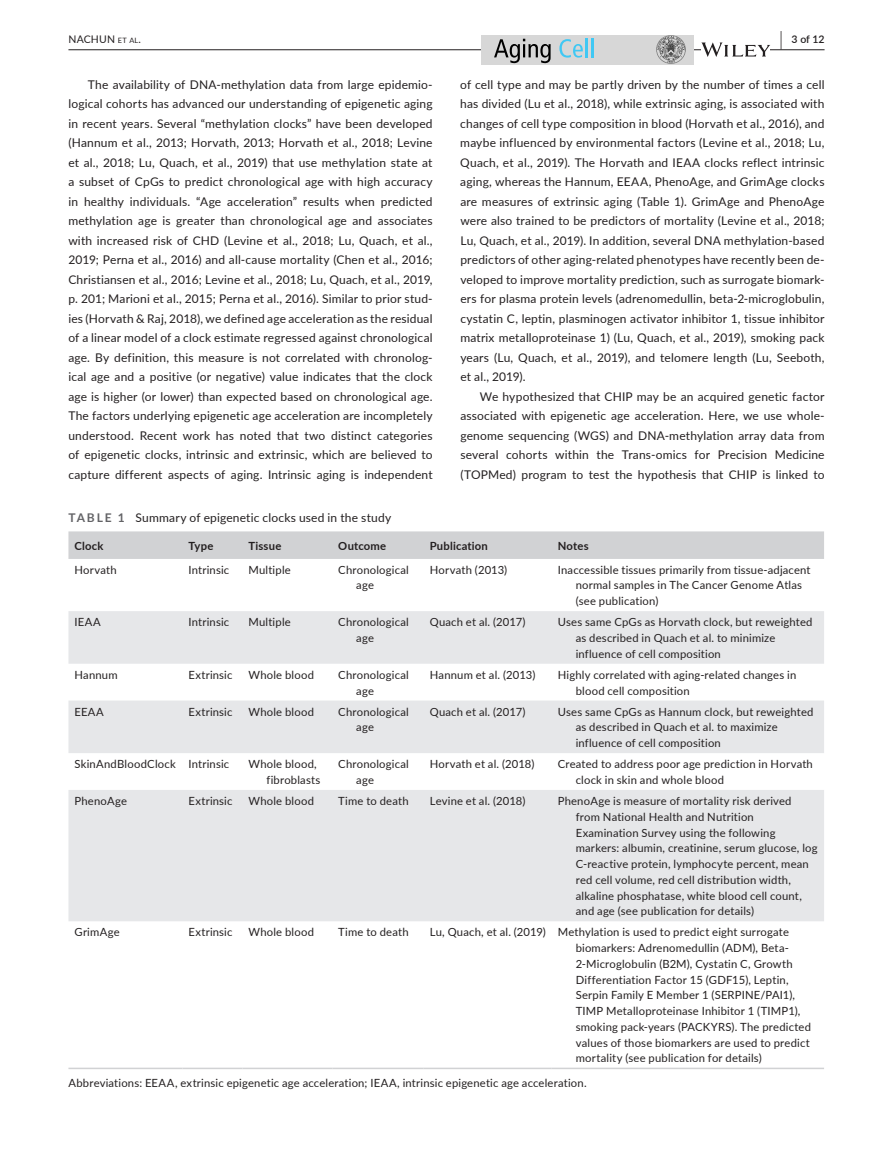
<style>
.page{position:relative;width:893px;height:1174px;background:#fff}
.page>*{position:absolute;margin:0;border:0;box-sizing:border-box;transform-origin:0 0}
.t1{font:12px/19.5px "Lato";letter-spacing:.015em;color:#231f20;text-align:justify}
.t2{font:11.25px/15.8px "Lato";letter-spacing:.015em;color:#231f20}
.t3{font:700 11.25px "Lato";letter-spacing:.02em;color:#231f20}
.t4{font:10.5px "Lato";letter-spacing:.02em;color:#231f20}
.t5{font:600 10.5px "Lato";color:#231f20}
.s1{font-size:7.35px}
.s2{font-size:19.5px}
.s3{font-weight:700;color:#636366}
</style>
<div class="page">
<hr style="left:68px;top:49px;width:756px;height:1px;background:#231f20">
<div style="left:481px;top:35px;width:213px;height:29px;background:#d7d7d7"></div>
<svg style="left:494px;top:39px;width:57px;height:24px"></svg>
<svg style="left:559px;top:39px;width:24px;height:19px"></svg>
<hr style="left:585px;top:38px;width:3px;height:19px;background:#40c8f4">
<svg style="left:591px;top:38px;width:2px;height:19px"></svg>
<img style="left:657px;top:35px;width:28px;height:29px">
<svg style="left:701px;top:42px;width:69px;height:15px"></svg>
<div style="left:68px;top:531px;width:756px;height:28px;background:#d1d2d4"></div>
<svg style="left:68px;top:611px;width:756px;height:310px;fill:#e6e7e9"></svg>
<hr style="left:68px;top:1067px;width:114px;height:2px;background:#d1d2d4">
<hr style="left:182px;top:1067px;width:60px;height:2px;background:#d1d2d4">
<hr style="left:242px;top:1067px;width:90px;height:2px;background:#d1d2d4">
<hr style="left:332px;top:1067px;width:92px;height:2px;background:#d1d2d4">
<hr style="left:424px;top:1067px;width:128px;height:2px;background:#d1d2d4">
<hr style="left:552px;top:1067px;width:272px;height:2px;background:#d1d2d4">
<p class="t4" style="left:68px;top:31px;width:74px">NACHUN <span class="s1">et al</span>.</p>
<p class="t5" style="left:780px;top:31px;width:46px"><span class="s2">|</span> 3 of 12</p>
<p class="t1" style="left:68px;top:74px;width:366px;text-indent:20px">The availability of DNA-methylation data from large epidemio&shy;logical cohorts has advanced our understanding of epigenetic aging in recent years. Several “methylation clocks” have been developed (Hannum et al., 2013; Horvath, 2013; Horvath et al., 2018; Levine et al., 2018; Lu, Quach, et al., 2019) that use methylation state at a subset of CpGs to predict chronological age with high accuracy in healthy individuals. “Age acceleration” results when predicted methylation age is greater than chronological age and associates with increased risk of CHD (Levine et al., 2018; Lu, Quach, et al., 2019; Perna et al., 2016) and all-cause mortality (Chen et al., 2016; Christiansen et al., 2016; Levine et al., 2018; Lu, Quach, et al., 2019, p. 201; Marioni et al., 2015; Perna et al., 2016). Similar to prior stud&shy;ies (Horvath &amp; Raj, 2018), we defined age acceleration as the residual of a linear model of a clock estimate regressed against chronological age. By definition, this measure is not correlated with chronolog&shy;ical age and a positive (or negative) value indicates that the clock age is higher (or lower) than expected based on chronological age.<br>The factors underlying epigenetic age acceleration are incompletely understood. Recent work has noted that two distinct categories of epigenetic clocks, intrinsic and extrinsic, which are believed to capture different aspects of aging. Intrinsic aging is independent</p>
<p class="t1" style="left:460px;top:74px;width:366px">of cell type and may be partly driven by the number of times a cell has divided (Lu et al., 2018), while extrinsic aging, is associated with changes of cell type composition in blood (Horvath et al., 2016), and maybe influenced by environmental factors (Levine et al., 2018; Lu, Quach, et al., 2019). The Horvath and IEAA clocks reflect intrinsic aging, whereas the Hannum, EEAA, PhenoAge, and GrimAge clocks are measures of extrinsic aging (Table 1). GrimAge and PhenoAge were also trained to be predictors of mortality (Levine et al., 2018; Lu, Quach, et al., 2019). In addition, several DNA methylation-based predictors of other aging-related phenotypes have recently been de&shy;veloped to improve mortality prediction, such as surrogate biomark&shy;ers for plasma protein levels (adrenomedullin, beta-2-microglobulin, cystatin C, leptin, plasminogen activator inhibitor 1, tissue inhibitor matrix metalloproteinase 1) (Lu, Quach, et al., 2019), smoking pack years (Lu, Quach, et al., 2019), and telomere length (Lu, Seeboth, et al., 2019).</p>
<p class="t1" style="left:460px;top:386px;width:366px;text-indent:20px">We hypothesized that CHIP may be an acquired genetic factor associated with epigenetic age acceleration. Here, we use whole&shy;genome sequencing (WGS) and DNA-methylation array data from several cohorts within the Trans-omics for Precision Medicine (TOPMed) program to test the hypothesis that CHIP is linked to</p>
<p class="t1" style="left:69px;top:507px;width:324px"><span class="s3">TABLE 1</span> Summary of epigenetic clocks used in the study</p>
<p class="t3" style="left:74px;top:537px;width:30px">Clock</p>
<p class="t3" style="left:188px;top:537px;width:26px">Type</p>
<p class="t3" style="left:248px;top:537px;width:34px">Tissue</p>
<p class="t3" style="left:338px;top:537px;width:49px">Outcome</p>
<p class="t3" style="left:430px;top:537px;width:60px">Publication</p>
<p class="t3" style="left:558px;top:537px;width:32px">Notes</p>
<p class="t2" style="left:74px;top:561px;width:44px">Horvath</p>
<p class="t2" style="left:188px;top:561px;width:42px">Intrinsic</p>
<p class="t2" style="left:248px;top:561px;width:44px">Multiple</p>
<p class="t2" style="left:356px;top:561px;width:54px;text-indent:-18px">Chronological age</p>
<p class="t2" style="left:430px;top:561px;width:79px">Horvath (2013)</p>
<p class="t2" style="left:576px;top:561px;width:236px;text-indent:-18px">Inaccessible tissues primarily from tissue-adjacent normal samples in The Cancer Genome Atlas (see publication)</p>
<p class="t2" style="left:74px;top:614px;width:28px">IEAA</p>
<p class="t2" style="left:188px;top:614px;width:42px">Intrinsic</p>
<p class="t2" style="left:248px;top:614px;width:44px">Multiple</p>
<p class="t2" style="left:356px;top:614px;width:54px;text-indent:-18px">Chronological age</p>
<p class="t2" style="left:430px;top:614px;width:97px">Quach et al. (2017)</p>
<p class="t2" style="left:576px;top:614px;width:238px;text-indent:-18px">Uses same CpGs as Horvath clock, but reweighted as described in Quach et al. to minimize influence of cell composition</p>
<p class="t2" style="left:74px;top:666px;width:45px">Hannum</p>
<p class="t2" style="left:188px;top:666px;width:46px">Extrinsic</p>
<p class="t2" style="left:248px;top:666px;width:67px">Whole blood</p>
<p class="t2" style="left:356px;top:666px;width:54px;text-indent:-18px">Chronological age</p>
<p class="t2" style="left:430px;top:666px;width:107px">Hannum et al. (2013)</p>
<p class="t2" style="left:576px;top:666px;width:222px;text-indent:-18px">Highly correlated with aging-related changes in blood cell composition</p>
<p class="t2" style="left:74px;top:703px;width:31px">EEAA</p>
<p class="t2" style="left:188px;top:703px;width:46px">Extrinsic</p>
<p class="t2" style="left:248px;top:703px;width:67px">Whole blood</p>
<p class="t2" style="left:356px;top:703px;width:54px;text-indent:-18px">Chronological age</p>
<p class="t2" style="left:430px;top:703px;width:97px">Quach et al. (2017)</p>
<p class="t2" style="left:576px;top:703px;width:239px;text-indent:-18px">Uses same CpGs as Hannum clock, but reweighted as described in Quach et al. to maximize influence of cell composition</p>
<p class="t2" style="left:74px;top:755px;width:156px">SkinAndBloodClock Intrinsic</p>
<p class="t2" style="left:266px;top:755px;width:56px;text-indent:-18px">Whole blood, fibroblasts</p>
<p class="t2" style="left:356px;top:755px;width:54px;text-indent:-18px">Chronological age</p>
<p class="t2" style="left:430px;top:755px;width:106px">Horvath et al. (2018)</p>
<p class="t2" style="left:576px;top:755px;width:239px;text-indent:-18px">Created to address poor age prediction in Horvath clock in skin and whole blood</p>
<p class="t2" style="left:74px;top:792px;width:54px">PhenoAge</p>
<p class="t2" style="left:188px;top:792px;width:46px">Extrinsic</p>
<p class="t2" style="left:248px;top:792px;width:67px">Whole blood</p>
<p class="t2" style="left:338px;top:792px;width:72px">Time to death</p>
<p class="t2" style="left:430px;top:792px;width:97px">Levine et al. (2018)</p>
<p class="t2" style="left:576px;top:792px;width:243px;text-indent:-18px">PhenoAge is measure of mortality risk derived from National Health and Nutrition Examination Survey using the following markers: albumin, creatinine, serum glucose, log C-reactive protein, lymphocyte percent, mean red cell volume, red cell distribution width, alkaline phosphatase, white blood cell count, and age (see publication for details)</p>
<p class="t2" style="left:74px;top:924px;width:47px">GrimAge</p>
<p class="t2" style="left:188px;top:924px;width:46px">Extrinsic</p>
<p class="t2" style="left:248px;top:924px;width:67px">Whole blood</p>
<p class="t2" style="left:338px;top:924px;width:72px">Time to death</p>
<p class="t2" style="left:576px;top:924px;width:237px;text-indent:-146px">Lu, Quach, et al. (2019) Methylation is used to predict eight surrogate biomarkers: Adrenomedullin (ADM), Beta-2-Microglobulin (B2M), Cystatin C, Growth Differentiation Factor 15 (GDF15), Leptin, Serpin Family E Member 1 (SERPINE/PAI1), TIMP Metalloproteinase Inhibitor 1 (TIMP1), smoking pack-years (PACKYRS). The predicted values of those biomarkers are used to predict mortality (see publication for details)</p>
<p class="t2" style="left:68px;top:1074px;width:520px">Abbreviations: EEAA, extrinsic epigenetic age acceleration; IEAA, intrinsic epigenetic age acceleration.</p>
</div>
